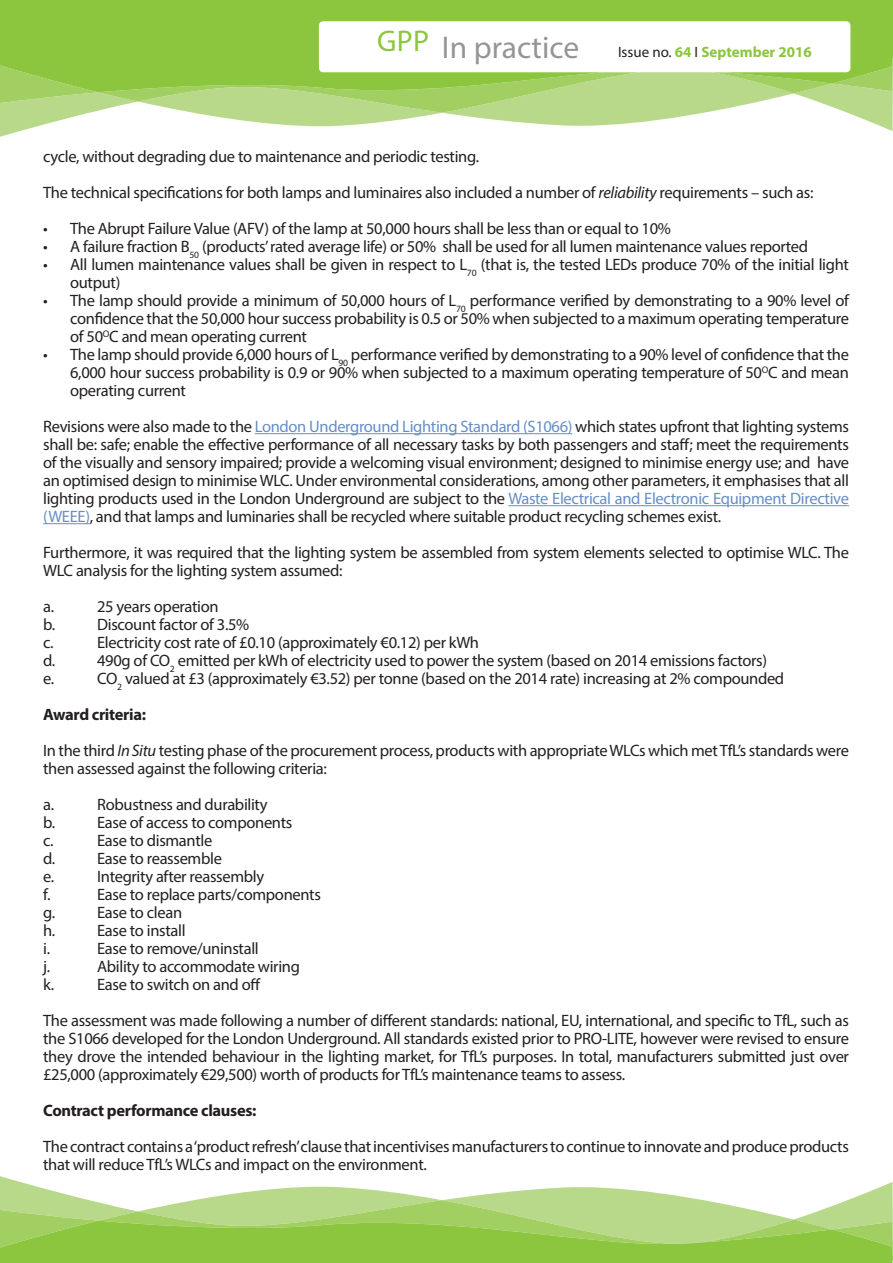
<style>
.page{position:relative;width:893px;height:1263px;background:#fff}
.page>*{position:absolute;margin:0;border:0;box-sizing:border-box;transform-origin:0 0}
.t1{font:16.5px/18px "Myriad Pro";letter-spacing:-.02em;color:#231f20}
.t2{font:700 16.5px "Myriad Pro";letter-spacing:-.02em;color:#231f20}
.t3{font:700 15px "Myriad Pro";color:#8bc63e}
.s1{font-weight:400;font-size:31.5px;color:#939598}
.s2{font-weight:400;color:#231f20}
.s3{font-style:italic}
.s4{color:#668ec6}
</style>
<div class="page">
<svg style="left:0;top:113px;width:88px;height:24px"></svg>
<svg style="left:195px;top:113px;width:698px;height:18px"></svg>
<svg style="left:0;top:58px;width:893px;height:55px;background:#a9d36f"></svg>
<div style="left:0;top:0;width:893px;height:58px;background:#8bc63e"></div>
<div style="left:319px;top:21px;width:531px;height:51px;background:#fff;border-radius:4px"></div>
<svg style="left:0;top:1176px;width:88px;height:24px"></svg>
<svg style="left:195px;top:1182px;width:698px;height:18px"></svg>
<svg style="left:0;top:1200px;width:893px;height:63px;background:#a1cf62"></svg>
<hr style="left:255px;top:433px;width:317px;height:1px;background:#668ec6">
<hr style="left:508px;top:505px;width:341px;height:1px;background:#668ec6">
<hr style="left:43px;top:523px;width:47px;height:1px;background:#668ec6">
<p class="t3" style="left:377px;top:42px;width:436px"><sup>GPP</sup> <span class="s1">In practice</span> <span class="s2">Issue no.</span> 64 <span class="s2">I</span> September 2016</p>
<p class="t1" style="left:43px;top:147px;width:437px">cycle, without degrading due to maintenance and periodic testing.</p>
<p class="t1" style="left:43px;top:183px;width:772px">The technical specifications for both lamps and luminaires also included a number of <span class="s3">reliability</span> requirements – such as:</p>
<p class="t1" style="left:43px;top:219px;width:629px">• The Abrupt Failure Value (AFV) of the lamp at 50,000 hours shall be less than or equal to 10%</p>
<p class="t1" style="left:43px;top:237px;width:766px">• A failure fraction B<sub>50</sub> (products’ rated average life) or 50% shall be used for all lumen maintenance values reported</p>
<p class="t1" style="left:70px;top:255px;width:780px;text-indent:-27px">• All lumen maintenance values shall be given in respect to L<sub>70</sub> (that is, the tested LEDs produce 70% of the initial light output)</p>
<p class="t1" style="left:70px;top:291px;width:780px;text-align:justify;text-indent:-27px">• The lamp should provide a minimum of 50,000 hours of L<sub>70</sub> performance verified by demonstrating to a 90% level of confidence that the 50,000 hour success probability is 0.5 or 50% when subjected to a maximum operating temperature of 50<sup>O</sup>C and mean operating current</p>
<p class="t1" style="left:70px;top:345px;width:780px;text-align:justify;text-indent:-27px">• The lamp should provide 6,000 hours of L<sub>90</sub> performance verified by demonstrating to a 90% level of confidence that the 6,000 hour success probability is 0.9 or 90% when subjected to a maximum operating temperature of 50<sup>O</sup>C and mean operating current</p>
<p class="t1" style="left:43px;top:417px;width:807px;text-align:justify">Revisions were also made to the <span class="s4">London Underground Lighting Standard (S1066)</span> which states upfront that lighting systems shall be: safe; enable the effective performance of all necessary tasks by both passengers and staff; meet the requirements of the visually and sensory impaired; provide a welcoming visual environment; designed to minimise energy use; and have an optimised design to minimise WLC. Under environmental considerations, among other parameters, it emphasises that all lighting products used in the London Underground are subject to the <span class="s4">Waste Electrical and Electronic Equipment Directive (WEEE)</span>, and that lamps and luminaries shall be recycled where suitable product recycling schemes exist.</p>
<p class="t1" style="left:43px;top:543px;width:807px">Furthermore, it was required that the lighting system be assembled from system elements selected to optimise WLC. The<br>WLC analysis for the lighting system assumed:</p>
<p class="t1" style="left:43px;top:597px;width:13px">a.</p>
<p class="t1" style="left:97px;top:597px;width:123px">25 years operation</p>
<p class="t1" style="left:43px;top:615px;width:14px">b.</p>
<p class="t1" style="left:97px;top:615px;width:154px">Discount factor of 3.5%</p>
<p class="t1" style="left:43px;top:633px;width:12px">c.</p>
<p class="t1" style="left:97px;top:633px;width:383px">Electricity cost rate of £0.10 (approximately €0.12) per kWh</p>
<p class="t1" style="left:43px;top:651px;width:14px">d.</p>
<p class="t1" style="left:97px;top:651px;width:671px">490g of CO<sub>2</sub> emitted per kWh of electricity used to power the system (based on 2014 emissions factors)</p>
<p class="t1" style="left:43px;top:669px;width:13px">e.</p>
<p class="t1" style="left:97px;top:669px;width:689px">CO<sub>2</sub> valued at £3 (approximately €3.52) per tonne (based on the 2014 rate) increasing at 2% compounded</p>
<p class="t2" style="left:43px;top:704px;width:104px">Award criteria:</p>
<p class="t1" style="left:43px;top:741px;width:807px">In the third <span class="s3">In Situ</span> testing phase of the procurement process, products with appropriate WLCs which met TfL’s standards were then assessed against the following criteria:</p>
<p class="t1" style="left:43px;top:795px;width:13px">a.</p>
<p class="t1" style="left:97px;top:795px;width:172px">Robustness and durability</p>
<p class="t1" style="left:43px;top:813px;width:14px">b.</p>
<p class="t1" style="left:97px;top:813px;width:197px">Ease of access to components</p>
<p class="t1" style="left:43px;top:831px;width:12px">c.</p>
<p class="t1" style="left:97px;top:831px;width:117px">Ease to dismantle</p>
<p class="t1" style="left:43px;top:849px;width:14px">d.</p>
<p class="t1" style="left:97px;top:849px;width:126px">Ease to reassemble</p>
<p class="t1" style="left:43px;top:867px;width:13px">e.</p>
<p class="t1" style="left:97px;top:867px;width:168px">Integrity after reassembly</p>
<p class="t1" style="left:43px;top:885px;width:9px">f.</p>
<p class="t1" style="left:97px;top:885px;width:225px">Ease to replace parts/components</p>
<p class="t1" style="left:43px;top:903px;width:14px">g.</p>
<p class="t1" style="left:97px;top:903px;width:86px">Ease to clean</p>
<p class="t1" style="left:43px;top:921px;width:14px">h.</p>
<p class="t1" style="left:97px;top:921px;width:90px">Ease to install</p>
<p class="t1" style="left:43px;top:939px;width:8px">i.</p>
<p class="t1" style="left:97px;top:939px;width:163px">Ease to remove/uninstall</p>
<p class="t1" style="left:43px;top:957px;width:8px">j.</p>
<p class="t1" style="left:97px;top:957px;width:204px">Ability to accommodate wiring</p>
<p class="t1" style="left:43px;top:975px;width:13px">k.</p>
<p class="t1" style="left:97px;top:975px;width:165px">Ease to switch on and off</p>
<p class="t1" style="left:43px;top:1011px;width:807px;text-align:justify">The assessment was made following a number of different standards: national, EU, international, and specific to TfL, such as the S1066 developed for the London Underground. All standards existed prior to PRO-LITE, however were revised to ensure they drove the intended behaviour in the lighting market, for TfL’s purposes. In total, manufacturers submitted just over £25,000 (approximately €29,500) worth of products for TfL’s maintenance teams to assess.</p>
<p class="t2" style="left:43px;top:1100px;width:215px">Contract performance clauses:</p>
<p class="t1" style="left:43px;top:1137px;width:807px">The contract contains a ‘product refresh’clause that incentivises manufacturers to continue to innovate and produce products that will reduce TfL’s WLCs and impact on the environment.</p>
</div>
